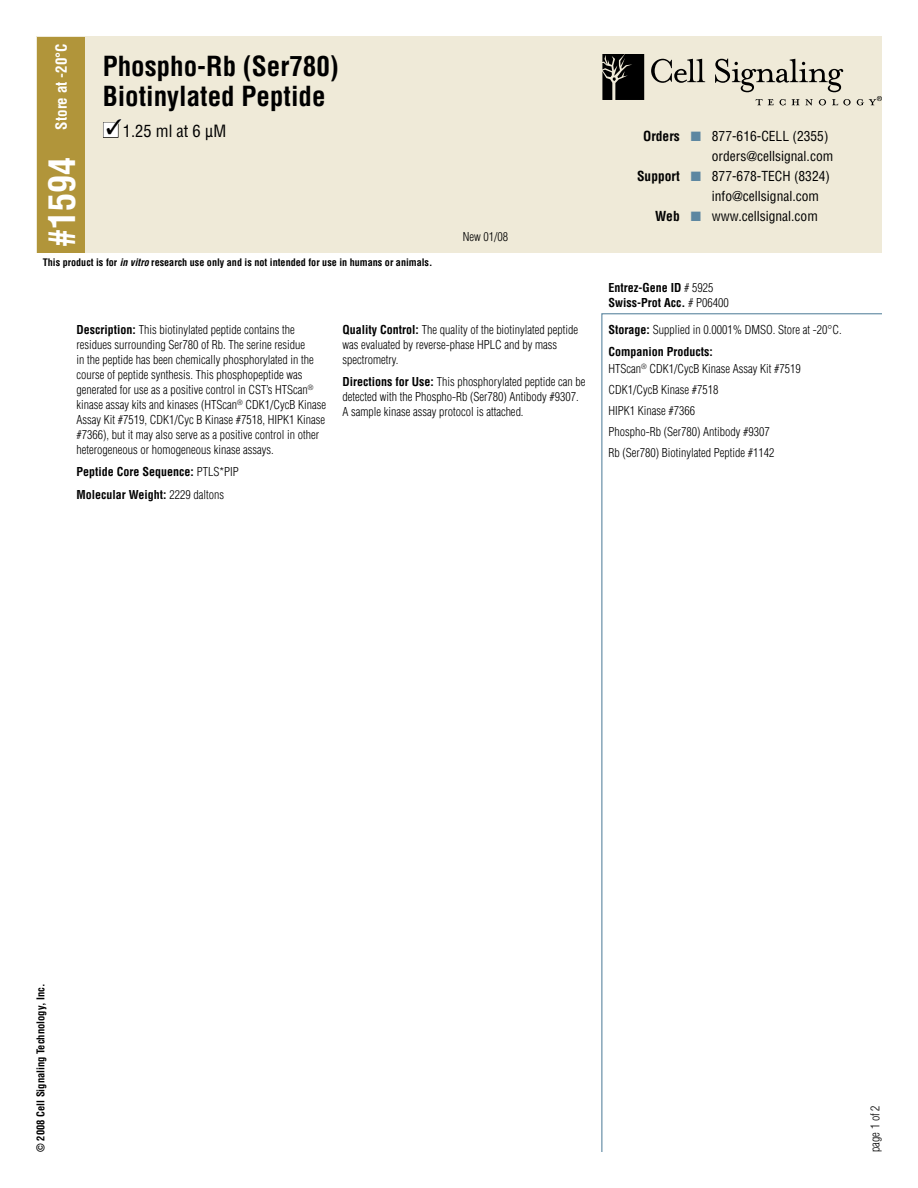
<style>
.page{position:relative;width:918px;height:1188px;background:#fff}
.page>*{position:absolute;margin:0;border:0;box-sizing:border-box;transform-origin:0 0}
.t1{font:700 condensed 36px "Helvetica";color:#fff}
.t2{font:700 condensed 27px/30px "Helvetica";color:#000}
.t3{font:condensed 16.5px "Helvetica";color:#000}
.t4{font:700 condensed 15px "Helvetica";color:#fff}
.t5{font:condensed 13.5px "Helvetica";color:#000}
.t6{font:300 condensed 12px/15px "Helvetica";color:#000}
.t7{font:700 condensed 12px/22.5px "Helvetica";color:#000}
.t8{font:700 condensed 10.5px "Helvetica";color:#000}
.t9{font:700 condensed 10.2px "Helvetica";color:#000}
.s1{color:#fff}
.s2{font-style:italic}
.s3{font-weight:700}
.s4{font-weight:300}
.s5{color:#5d87a1}
</style>
<div class="page">
<svg style="left:601px;top:313px;width:281px;height:839px"></svg>
<div style="left:37px;top:36px;width:845px;height:217px;background:#efead8"></div>
<div style="left:37px;top:37px;width:48px;height:216px;background:#b1953a"></div>
<div style="left:103px;top:122px;width:15px;height:16px;border:1px solid #000"></div>
<svg style="left:602px;top:54px;width:42px;height:46px;background:#22221f"></svg>
<svg style="left:651px;top:59px;width:54px;height:24px"></svg>
<svg style="left:715px;top:59px;width:129px;height:33px"></svg>
<svg style="left:756px;top:99px;width:18px;height:6px"></svg>
<svg style="left:780px;top:99px;width:5px;height:6px"></svg>
<svg style="left:792px;top:99px;width:21px;height:6px"></svg>
<svg style="left:819px;top:99px;width:7px;height:6px"></svg>
<svg style="left:832px;top:99px;width:19px;height:6px"></svg>
<svg style="left:857px;top:96px;width:25px;height:9px"></svg>
<svg style="left:106px;top:119px;width:16px;height:17px"></svg>
<p class="t4" style="left:52px;top:130px;width:88px;rotate:-90deg">Store at -20°C</p>
<h2 class="t2" style="left:103px;top:51px;width:238px">Phospho-Rb (Ser780)<br>Biotinylated Peptide</h2>
<h3 class="t3" style="left:103px;top:121px;width:125px"><span class="s1">■</span> 1.25 ml at 6 µM</h3>
<h1 class="t1" style="left:39px;top:247px;width:91px;rotate:-90deg">#1594</h1>
<p class="t9" style="left:43px;top:256px;width:391px">This product is for <span class="s2">in vitro</span> research use only and is not intended for use in humans or animals.</p>
<p class="t6" style="left:463px;top:229px;width:47px">New 01/08</p>
<p class="t6" style="left:76px;top:322px;width:251px"><span class="s3">Description:</span> This biotinylated peptide contains the residues surrounding Ser780 of Rb. The serine residue<br>in the peptide has been chemically phosphorylated in the course of peptide synthesis. This phosphopeptide was generated for use as a positive control in CST’s HTScan<sup>® </sup>kinase assay kits and kinases (HTScan<sup>®</sup> CDK1/CycB Kinase Assay Kit #7519, CDK1/Cyc B Kinase #7518, HIPK1 Kinase #7366), but it may also serve as a positive control in other heterogeneous or homogeneous kinase assays.</p>
<p class="t7" style="left:76px;top:460px;width:164px">Peptide Core Sequence: <span class="s4">PTLS*PIP<br></span>Molecular Weight: <span class="s4">2229 daltons</span></p>
<p class="t6" style="left:342px;top:322px;width:237px"><span class="s3">Quality Control:</span> The quality of the biotinylated peptide was evaluated by reverse-phase HPLC and by mass spectrometry.</p>
<p class="t6" style="left:342px;top:374px;width:245px"><span class="s3">Directions for Use:</span> This phosphorylated peptide can be detected with the Phospho-Rb (Ser780) Antibody #9307.<br>A sample kinase assay protocol is attached.</p>
<p class="t5" style="left:643px;top:128px;width:187px"><span class="s3">Orders</span> <span class="s5">■</span> 877-616-CELL (2355)</p>
<p class="t5" style="left:712px;top:148px;width:123px">orders@cellsignal.com</p>
<p class="t5" style="left:637px;top:168px;width:194px"><span class="s3">Support</span> <span class="s5">■</span> 877-678-TECH (8324)</p>
<p class="t5" style="left:712px;top:188px;width:109px">info@cellsignal.com</p>
<p class="t5" style="left:655px;top:208px;width:164px"><span class="s3">Web</span> <span class="s5">■</span> www.cellsignal.com</p>
<p class="t7" style="left:609px;top:280px;width:122px;line-height:15px">Entrez-Gene ID <span class="s4"># 5925<br></span>Swiss-Prot Acc. <span class="s4"># P06400</span></p>
<p class="t6" style="left:609px;top:318px;width:235px;line-height:22.5px"><span class="s3">Storage:</span> Supplied in 0.0001% DMSO. Store at -20°C.<br><span class="s3">Companion Products:</span></p>
<p class="t6" style="left:609px;top:358px;width:194px;line-height:21px">HTScan<sup>®</sup> CDK1/CycB Kinase Assay Kit #7519<br>CDK1/CycB Kinase #7518<br>HIPK1 Kinase #7366<br>Phospho-Rb (Ser780) Antibody #9307<br>Rb (Ser780) Biotinylated Peptide #1142</p>
<p class="t8" style="left:34px;top:1152px;width:170px;rotate:-90deg">© 2008 Cell Signaling Technology, Inc.</p>
<p class="t6" style="left:867px;top:1152px;width:48px;rotate:-90deg">page of 2</p>
</div>
